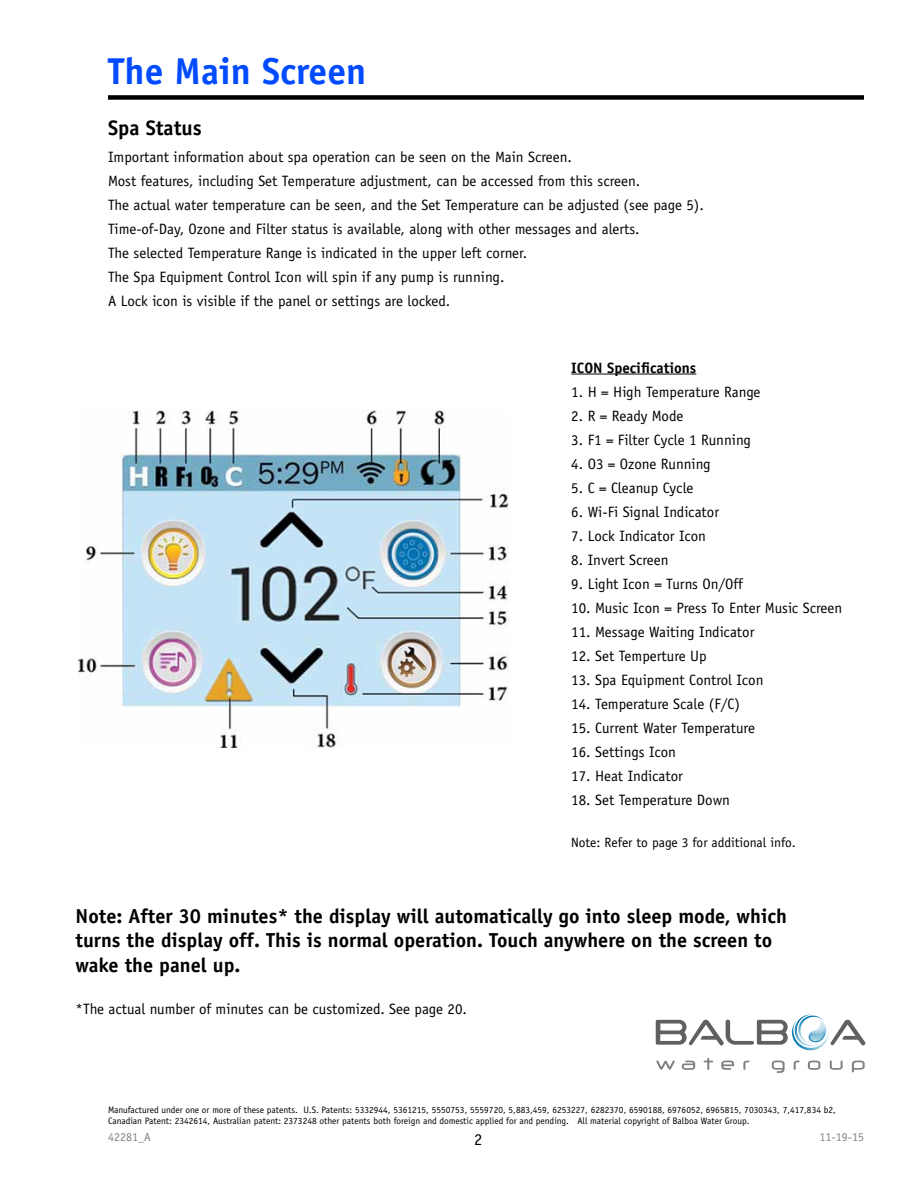
<style>
.page{position:relative;width:918px;height:1188px;background:#fff}
.page>*{position:absolute;margin:0;border:0;box-sizing:border-box;transform-origin:0 0}
.t1{font:700 37.5px "Officina Sans";color:#004bff}
.t2{font:700 21px "Officina Sans";color:#000}
.t3{font:700 20.25px/24.3px "Officina Sans";color:#000}
.t4{font:16.5px "Officina Sans";color:#000}
.t5{font:15px/24px "Officina Sans";color:#000}
.t6{font:700 15px "Officina Sans";color:#000}
.t7{font:13.5px "Officina Sans";color:#000}
.t8{font:12px "Officina Sans";color:#808285}
.t9{font:9.3px/10.5px "Officina Sans";color:#000}
</style>
<div class="page">
<svg style="left:656px;top:1060px;width:19px;height:10px"></svg>
<svg style="left:682px;top:1061px;width:13px;height:9px"></svg>
<svg style="left:704px;top:1058px;width:9px;height:12px"></svg>
<svg style="left:721px;top:1060px;width:13px;height:10px"></svg>
<svg style="left:794px;top:1061px;width:6px;height:9px"></svg>
<svg style="left:743px;top:1061px;width:6px;height:9px"></svg>
<svg style="left:808px;top:1061px;width:12px;height:9px"></svg>
<svg style="left:830px;top:1060px;width:13px;height:10px"></svg>
<svg style="left:772px;top:1061px;width:13px;height:12px"></svg>
<svg style="left:852px;top:1061px;width:13px;height:11px"></svg>
<svg style="left:656px;top:1015px;width:209px;height:36px"></svg>
<div style="left:108px;top:95px;width:756px;height:5px;background:#000"></div>
<hr style="left:571px;top:374px;width:125px;height:1px;background:#000">
<img style="left:79px;top:410px;width:429px;height:337px">
<h1 class="t1" style="left:108px;top:47px;width:260px">The Main Screen</h1>
<h2 class="t2" style="left:108px;top:115px;width:95px">Spa Status</h2>
<p class="t5" style="left:108px;top:145px;width:597px">Important information about spa operation can be seen on the Main Screen.<br>Most features, including Set Temperature adjustment, can be accessed from this screen.<br>The actual water temperature can be seen, and the Set Temperature can be adjusted (see page 5).<br>Time-of-Day, Ozone and Filter status is available, along with other messages and alerts.<br>The selected Temperature Range is indicated in the upper left corner.<br>The Spa Equipment Control Icon will spin if any pump is running.<br>A Lock icon is visible if the panel or settings are locked.</p>
<p class="t6" style="left:571px;top:358px;width:126px">ICON Specifications</p>
<p class="t5" style="left:571px;top:379px;width:191px">1. H = High Temperature Range</p>
<p class="t5" style="left:571px;top:403px;width:113px">2. R = Ready Mode</p>
<p class="t5" style="left:571px;top:427px;width:181px">3. F1 = Filter Cycle 1 Running</p>
<p class="t5" style="left:571px;top:451px;width:141px">4. O3 = Ozone Running</p>
<p class="t5" style="left:571px;top:475px;width:124px">5. C = Cleanup Cycle</p>
<p class="t5" style="left:571px;top:499px;width:149px">6. Wi-Fi Signal Indicator</p>
<p class="t5" style="left:571px;top:523px;width:136px">7. Lock Indicator Icon</p>
<p class="t5" style="left:571px;top:547px;width:99px">8. Invert Screen</p>
<p class="t5" style="left:571px;top:571px;width:173px">9. Light Icon = Turns On/Off</p>
<p class="t5" style="left:571px;top:595px;width:272px">10. Music Icon = Press To Enter Music Screen</p>
<p class="t5" style="left:571px;top:619px;width:185px">11. Message Waiting Indicator</p>
<p class="t5" style="left:571px;top:643px;width:137px">12. Set Temperture Up</p>
<p class="t5" style="left:571px;top:667px;width:194px">13. Spa Equipment Control Icon</p>
<p class="t5" style="left:571px;top:691px;width:170px">14. Temperature Scale (F/C)</p>
<p class="t5" style="left:571px;top:715px;width:185px">15. Current Water Temperature</p>
<p class="t5" style="left:571px;top:739px;width:106px">16. Settings Icon</p>
<p class="t5" style="left:571px;top:763px;width:113px">17. Heat Indicator</p>
<p class="t5" style="left:571px;top:787px;width:160px">18. Set Temperature Down</p>
<p class="t7" style="left:571px;top:834px;width:226px">Note: Refer to page 3 for additional info.</p>
<h3 class="t3" style="left:76px;top:904px;width:713px">Note: After 30 minutes* the display will automatically go into sleep mode, which turns the display off. This is normal operation. Touch anywhere on the screen to wake the panel up.</h3>
<p class="t5" style="left:76px;top:997px;width:393px">*The actual number of minutes can be customized. See page 20.</p>
<p class="t9" style="left:108px;top:1105px;width:729px">Manufactured under one or more of these patents. U.S. Patents: 5332944, 5361215, 5550753, 5559720, 5,883,459, 6253227, 6282370, 6590188, 6976052, 6965815, 7030343, 7,417,834 b2,<br>Canadian Patent: 2342614, Australian patent: 2373248 other patents both foreign and domestic applied for and pending. All material copyright of Balboa Water Group.</p>
<p class="t8" style="left:108px;top:1130px;width:44px">42281_A</p>
<p class="t4" style="left:474px;top:1129px;width:10px">2</p>
<p class="t8" style="left:820px;top:1130px;width:46px">11-19-15</p>
</div>
